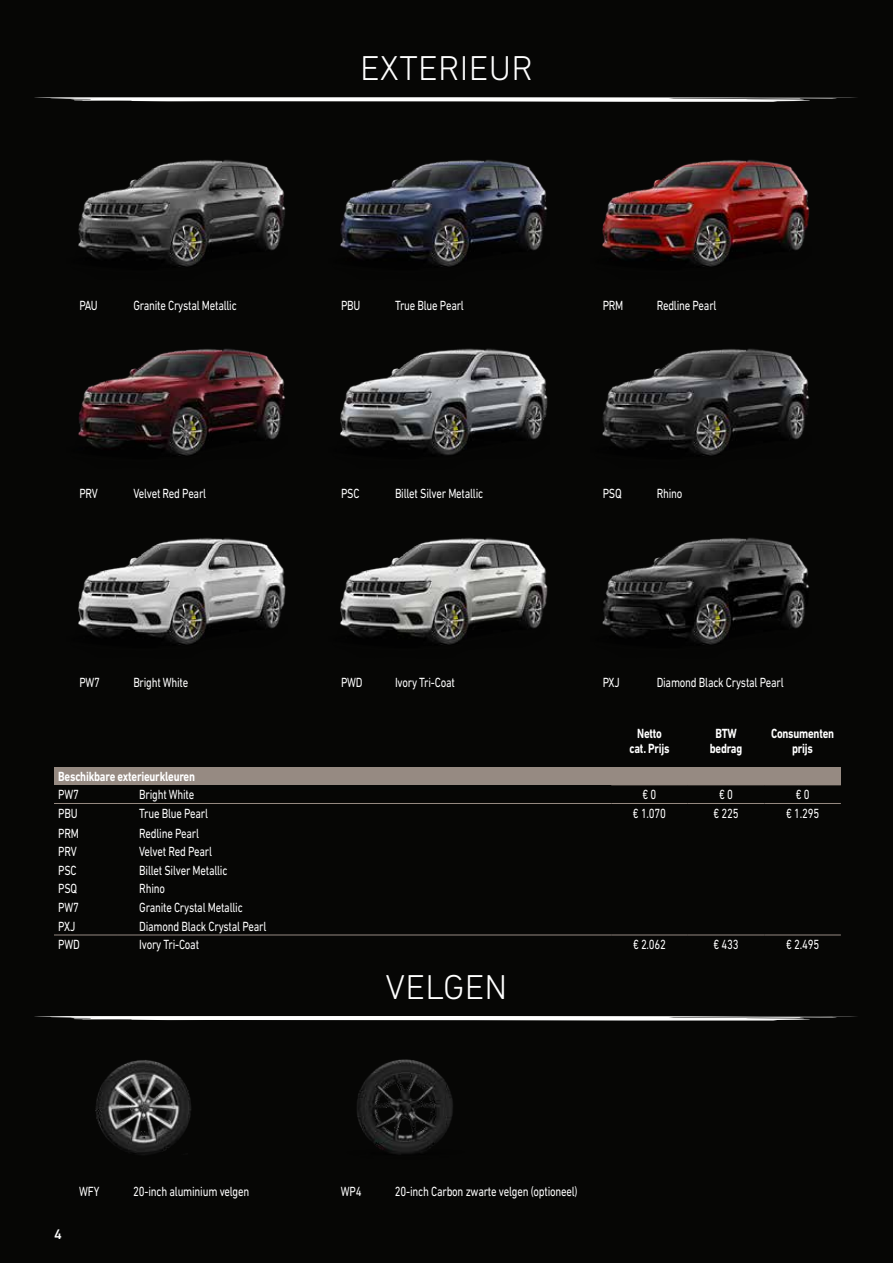
<style>
.page{position:relative;width:893px;height:1263px;background:#060605}
.page>*{position:absolute;margin:0;border:0;box-sizing:border-box;transform-origin:0 0}
.t1{font:300 35.1px "DIN Next LT Pro";letter-spacing:.01em;color:#fff}
.t2{font:500 14.1px "DIN Next LT Pro";color:#fff}
.t3{font:13.5px "DIN Next LT Pro";letter-spacing:-.02em;color:#fff;scale:.8 1}
.t4{font:700 13.5px/15px "DIN Next LT Pro";letter-spacing:-.02em;color:#fff;text-align:center;scale:.8 1}
</style>
<div class="page">
<img style="left:602px;top:349px;width:208px;height:107px">
<img style="left:78px;top:160px;width:208px;height:107px">
<img style="left:78px;top:348px;width:208px;height:108px">
<img style="left:78px;top:538px;width:208px;height:107px">
<img style="left:340px;top:160px;width:208px;height:107px">
<img style="left:340px;top:348px;width:208px;height:107px">
<img style="left:340px;top:538px;width:208px;height:107px">
<img style="left:602px;top:160px;width:208px;height:107px">
<img style="left:602px;top:538px;width:207px;height:107px">
<img style="left:357px;top:1059px;width:96px;height:96px">
<img style="left:95px;top:1060px;width:96px;height:95px">
<div style="left:54px;top:767px;width:787px;height:18px;background:#968a82"></div>
<hr style="left:54px;top:803px;width:64px;height:1px;background:#968a82">
<svg style="left:118px;top:803px;width:17px;height:1px"></svg>
<hr style="left:135px;top:803px;width:476px;height:1px;background:#968a82">
<hr style="left:611px;top:803px;width:77px;height:1px;background:#968a82">
<hr style="left:688px;top:803px;width:76px;height:1px;background:#968a82">
<hr style="left:764px;top:803px;width:77px;height:1px;background:#968a82">
<hr style="left:54px;top:935px;width:64px;height:1px;background:#968a82">
<svg style="left:118px;top:935px;width:17px;height:1px"></svg>
<hr style="left:135px;top:935px;width:476px;height:1px;background:#968a82">
<hr style="left:611px;top:935px;width:77px;height:1px;background:#968a82">
<hr style="left:688px;top:935px;width:76px;height:1px;background:#968a82">
<hr style="left:764px;top:935px;width:77px;height:1px;background:#968a82">
<svg style="left:34px;top:97px;width:823px;height:5px;background:#b6b6b5"></svg>
<svg style="left:34px;top:1016px;width:823px;height:4px;background:#d6d6d6"></svg>
<h1 class="t1" style="left:360px;top:48px;width:174px">EXTERIEUR</h1>
<p class="t3" style="left:79px;top:297px;width:25px">PAU</p>
<p class="t3" style="left:133px;top:297px;width:131px">Granite Crystal Metallic</p>
<p class="t3" style="left:341px;top:297px;width:26px">PBU</p>
<p class="t3" style="left:395px;top:297px;width:88px">True Blue Pearl</p>
<p class="t3" style="left:603px;top:297px;width:27px">PRM</p>
<p class="t3" style="left:657px;top:297px;width:76px">Redline Pearl</p>
<p class="t3" style="left:79px;top:486px;width:25px">PRV</p>
<p class="t3" style="left:133px;top:486px;width:92px">Velvet Red Pearl</p>
<p class="t3" style="left:341px;top:486px;width:25px">PSC</p>
<p class="t3" style="left:395px;top:486px;width:112px">Billet Silver Metallic</p>
<p class="t3" style="left:603px;top:486px;width:25px">PSQ</p>
<p class="t3" style="left:657px;top:486px;width:34px">Rhino</p>
<p class="t3" style="left:79px;top:675px;width:27px">PW7</p>
<p class="t3" style="left:133px;top:675px;width:70px">Bright White</p>
<p class="t3" style="left:341px;top:675px;width:28px">PWD</p>
<p class="t3" style="left:395px;top:675px;width:76px">Ivory Tri-Coat</p>
<p class="t3" style="left:603px;top:674px;width:23px">PXJ</p>
<p class="t3" style="left:657px;top:674px;width:160px">Diamond Black Crystal Pearl</p>
<p class="t4" style="left:629px;top:725px;width:51px">Netto cat. Prijs</p>
<p class="t4" style="left:710px;top:725px;width:42px">BTW bedrag</p>
<p class="t4" style="left:771px;top:725px;width:80px">Consumenten prijs</p>
<p class="t4" style="left:58px;top:769px;width:173px">Beschikbare exterieurkleuren</p>
<p class="t3" style="left:58px;top:787px;width:27px">PW7</p>
<p class="t3" style="left:139px;top:787px;width:70px">Bright White</p>
<p class="t3" style="left:643px;top:787px;width:19px">€ 0</p>
<p class="t3" style="left:719px;top:787px;width:19px">€ 0</p>
<p class="t3" style="left:796px;top:787px;width:19px">€ 0</p>
<p class="t3" style="left:58px;top:806px;width:26px">PBU</p>
<p class="t3" style="left:139px;top:806px;width:88px">True Blue Pearl</p>
<p class="t3" style="left:633px;top:806px;width:43px">€ 1.070</p>
<p class="t3" style="left:713px;top:806px;width:33px">€ 225</p>
<p class="t3" style="left:786px;top:806px;width:43px">€ 1.295</p>
<p class="t3" style="left:58px;top:825px;width:27px">PRM</p>
<p class="t3" style="left:139px;top:825px;width:76px">Redline Pearl</p>
<p class="t3" style="left:58px;top:844px;width:25px">PRV</p>
<p class="t3" style="left:139px;top:844px;width:92px">Velvet Red Pearl</p>
<p class="t3" style="left:58px;top:862px;width:25px">PSC</p>
<p class="t3" style="left:139px;top:862px;width:112px">Billet Silver Metallic</p>
<p class="t3" style="left:58px;top:881px;width:25px">PSQ</p>
<p class="t3" style="left:139px;top:881px;width:34px">Rhino</p>
<p class="t3" style="left:58px;top:900px;width:27px">PW7</p>
<p class="t3" style="left:139px;top:900px;width:131px">Granite Crystal Metallic</p>
<p class="t3" style="left:58px;top:918px;width:23px">PXJ</p>
<p class="t3" style="left:139px;top:918px;width:160px">Diamond Black Crystal Pearl</p>
<p class="t3" style="left:58px;top:937px;width:28px">PWD</p>
<p class="t3" style="left:139px;top:937px;width:76px">Ivory Tri-Coat</p>
<p class="t3" style="left:633px;top:937px;width:43px">€ 2.062</p>
<p class="t3" style="left:713px;top:937px;width:33px">€ 433</p>
<p class="t3" style="left:786px;top:937px;width:43px">€ 2.495</p>
<h1 class="t1" style="left:385px;top:967px;width:124px">VELGEN</h1>
<p class="t2" style="left:54px;top:1226px;width:9px">4</p>
<p class="t3" style="left:79px;top:1183px;width:27px">WFY</p>
<p class="t3" style="left:133px;top:1183px;width:147px">20-inch aluminium velgen</p>
<p class="t3" style="left:341px;top:1183px;width:27px">WP4</p>
<p class="t3" style="left:395px;top:1183px;width:230px">20-inch Carbon zwarte velgen (optioneel)</p>
</div>
